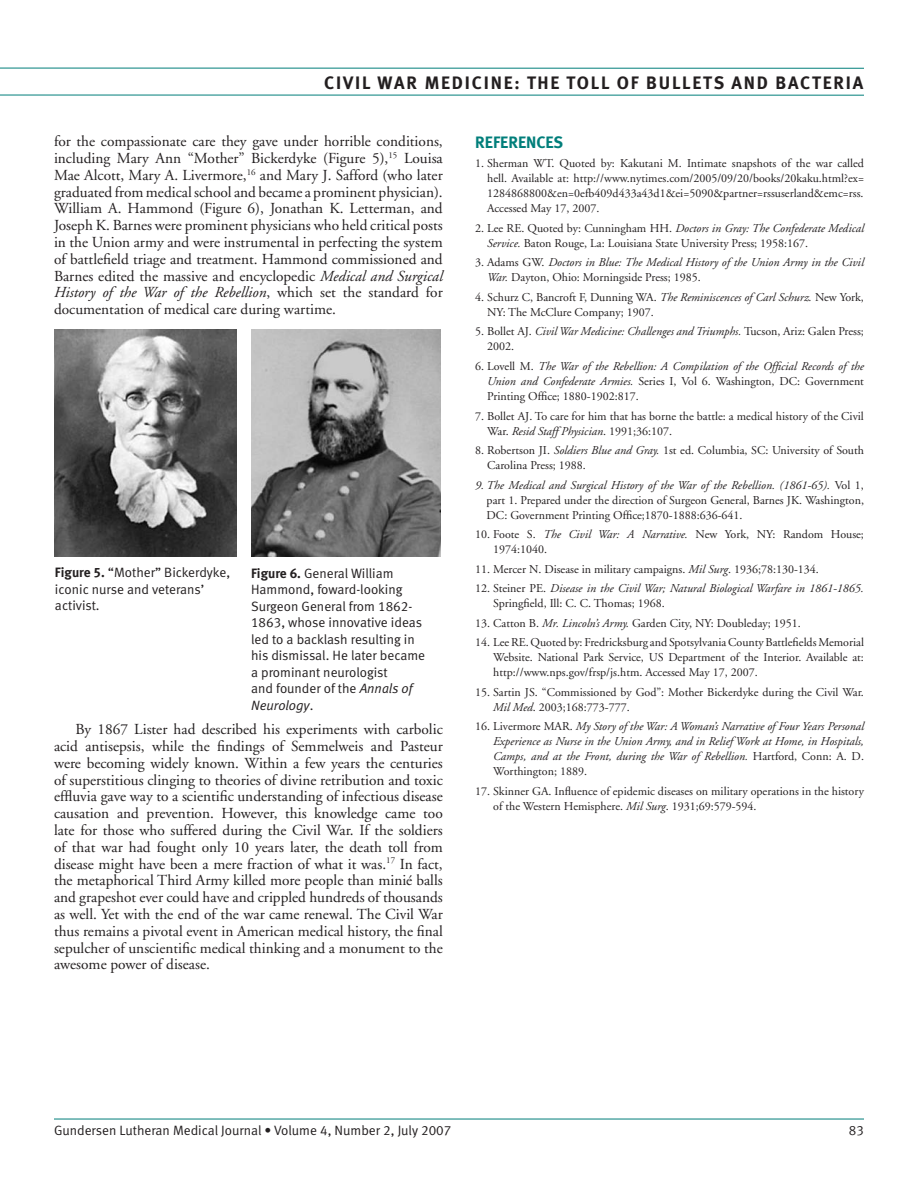
<style>
.page{position:relative;width:918px;height:1188px;background:#fff}
.page>*{position:absolute;margin:0;border:0;box-sizing:border-box;transform-origin:0 0}
.t1{font:18px "Meta Bold LF";letter-spacing:.1em;color:#231f20}
.Text_subheads{font:16.5px "Meta Bold LF";color:#007e7a}
.Body_copy{font:15.3px/16.8px "Adobe Garamond";color:#231f20;text-align:justify}
.t2{font:13.5px/16.5px "Meta Normal LF";color:#231f20}
.references{font:12px/15px "Adobe Garamond";color:#231f20}
.references-2{font:italic 12px/15px "Adobe Garamond";color:#231f20}
.s1{font-style:italic}
.s2{font-family:"Meta Bold LF"}
.s3{font-style:normal}
</style>
<div class="page">
<hr style="left:0;top:68px;width:864px;height:1px;background:#007e7a">
<hr style="left:0;top:94px;width:864px;height:2px;background:#007e7a">
<hr style="left:54px;top:1119px;width:810px;height:1px;background:#007e7a">
<img style="left:54px;top:329px;width:183px;height:228px">
<img style="left:251px;top:329px;width:189px;height:227px">
<p class="t1" style="left:324px;top:72px;width:539px">CIVIL WAR MEDICINE: THE TOLL OF BULLETS AND BACTERIA</p>
<p class="Body_copy" style="left:54px;top:133px;width:390px">for the compassionate care they gave under horrible conditions, including Mary Ann “Mother” Bickerdyke (Figure 5),<sup>15</sup> Louisa Mae Alcott, Mary A. Livermore,<sup>16</sup> and Mary J. Safford (who later graduated from medical school and became a prominent physician).<br>William A. Hammond (Figure 6), Jonathan K. Letterman, and Joseph K. Barnes were prominent physicians who held critical posts in the Union army and were instrumental in perfecting the system of battlefield triage and treatment. Hammond commissioned and Barnes edited the massive and encyclopedic <span class="s1">Medical and Surgical History of the War of the Rebellion</span>, which set the standard for documentation of medical care during wartime.</p>
<p class="t2" style="left:55px;top:564px;width:177px"><span class="s2">FIGURE 5.</span> “Mother” Bickerdyke, iconic nurse and veterans’ activist.</p>
<p class="t2" style="left:251px;top:565px;width:175px"><span class="s2">FIGURE 6.</span> General William<br>Hammond, foward-looking<br>Surgeon General from 1862-<br>1863, whose innovative ideas led to a backlash resulting in his dismissal. He later became a prominant neurologist<br>and founder of the <span class="s1">Annals of<br>Neurology</span>.</p>
<p class="Body_copy" style="left:54px;top:721px;width:390px;text-indent:22px">By 1867 Lister had described his experiments with carbolic acid antisepsis, while the findings of Semmelweis and Pasteur were becoming widely known. Within a few years the centuries of superstitious clinging to theories of divine retribution and toxic effluvia gave way to a scientific understanding of infectious disease causation and prevention. However, this knowledge came too late for those who suffered during the Civil War. If the soldiers of that war had fought only 10 years later, the death toll from disease might have been a mere fraction of what it was.<sup>17</sup> In fact, the metaphorical Third Army killed more people than minié balls and grapeshot ever could have and crippled hundreds of thousands as well. Yet with the end of the war came renewal. The Civil War thus remains a pivotal event in American medical history, the final sepulcher of unscientific medical thinking and a monument to the awesome power of disease.</p>
<p class="Text_subheads" style="left:475px;top:132px;width:10px">REFEREN</p>
<p class="Text_subheads" style="left:536px;top:132px;width:28px">CES</p>
<p class="references" style="left:487px;top:156px;width:378px;text-align:justify;text-indent:-12px">1. Sherman WT. Quoted by: Kakutani M. Intimate snapshots of the war called hell. Available at: http://www.nytimes.com/2005/09/20/books/20kaku.html?ex= 1284868800&amp;en=0efb409d433a43d1&amp;ei=5090&amp;partner=rssuserland&amp;emc=rss.<br>Accessed May 17, 2007.</p>
<p class="references" style="left:487px;top:221px;width:378px;text-indent:-12px">2. Lee RE. Quoted by: Cunningham HH. <span class="s1">Doctors in Gray: The Confederate Medical<br>Service.</span> Baton Rouge, La: Louisiana State University Press; 1958:167.</p>
<p class="references-2" style="left:487px;top:256px;width:378px;text-indent:-12px"><span class="s3">3. Adams GW.</span> Doctors in Blue: The Medical History of the Union Army in the Civil<br>War. <span class="s3">Dayton, Ohio: Morningside Press; 1985.</span></p>
<p class="references" style="left:487px;top:290px;width:378px;text-indent:-12px">4. Schurz C, Bancroft F, Dunning WA. <span class="s1">The Reminiscences of Carl Schurz.</span> New York,<br>NY: The McClure Company; 1907.</p>
<p class="references" style="left:487px;top:324px;width:378px;text-indent:-12px">5. Bollet AJ. <span class="s1">Civil War Medicine: Challenges and Triumphs.</span> Tucson, Ariz: Galen Press;<br>2002.</p>
<p class="references-2" style="left:487px;top:359px;width:378px;text-align:justify;text-indent:-12px"><span class="s3">6. Lovell M.</span> The War of the Rebellion: A Compilation of the Official Records of the Union and Confederate Armies. <span class="s3">Series I, Vol 6. Washington, DC: Government Printing Office; 1880-1902:817.</span></p>
<p class="references" style="left:487px;top:409px;width:378px;text-indent:-12px">7. Bollet AJ. To care for him that has borne the battle: a medical history of the Civil<br>War. <span class="s1">Resid Staff Physician</span>. 1991;36:107.</p>
<p class="references" style="left:487px;top:443px;width:378px;text-indent:-12px">8. Robertson JI. <span class="s1">Soldiers Blue and Gray.</span> 1st ed. Columbia, SC: University of South<br>Carolina Press; 1988.</p>
<p class="references" style="left:487px;top:478px;width:379px;text-align:justify;text-indent:-11px"><span class="s1">9. The Medical and Surgical History of the War of the Rebellion. (1861-65).</span> Vol 1, part 1. Prepared under the direction of Surgeon General, Barnes JK. Washington, DC: Government Printing Office;1870-1888:636-641.</p>
<p class="references" style="left:493px;top:527px;width:372px;text-indent:-18px">10. Foote S. <span class="s1">The Civil War: A Narrative.</span> New York, NY: Random House;<br>1974:1040.</p>
<p class="references" style="left:475px;top:562px;width:345px">11. Mercer N. Disease in military campaigns. <span class="s1">Mil Surg</span>. 1936;78:130-134.</p>
<p class="references-2" style="left:493px;top:581px;width:372px;text-indent:-18px"><span class="s3">12. Steiner PE.</span> Disease in the Civil War; Natural Biological Warfare in 1861-1865.<br><span class="s3">Springfield, Ill: C. C. Thomas; 1968.</span></p>
<p class="references" style="left:475px;top:616px;width:327px">13. Catton B. <span class="s1">Mr. Lincoln’s Army.</span> Garden City, NY: Doubleday; 1951.</p>
<p class="references" style="left:493px;top:635px;width:372px;text-align:justify;text-indent:-18px">14. Lee RE. Quoted by: Fredricksburg and Spotsylvania County Battlefields Memorial Website. National Park Service, US Department of the Interior. Available at: http://www.nps.gov/frsp/js.htm. Accessed May 17, 2007.</p>
<p class="references" style="left:493px;top:685px;width:372px;text-indent:-18px">15. Sartin JS. “Commissioned by God”: Mother Bickerdyke during the Civil War.<br><span class="s1">Mil Med</span>. 2003;168:773-777.</p>
<p class="references-2" style="left:493px;top:719px;width:372px;text-align:justify;text-indent:-18px"><span class="s3">16. Livermore MAR.</span> My Story of the War: A Woman’s Narrative of Four Years Personal Experience as Nurse in the Union Army, and in Relief Work at Home, in Hospitals, Camps, and at the Front, during the War of Rebellion. <span class="s3">Hartford, Conn: A. D.<br>Worthington; 1889.</span></p>
<p class="references" style="left:493px;top:784px;width:372px;text-indent:-18px">17. Skinner GA. Influence of epidemic diseases on military operations in the history of the Western Hemisphere. <span class="s1">Mil Surg</span>. 1931;69:579-594.</p>
<p class="t2" style="left:54px;top:1122px;width:399px">Gundersen Lutheran Medical Journal • Volume 4, Number 2, July 2007</p>
<p class="t2" style="left:849px;top:1122px;width:17px">83</p>
</div>
